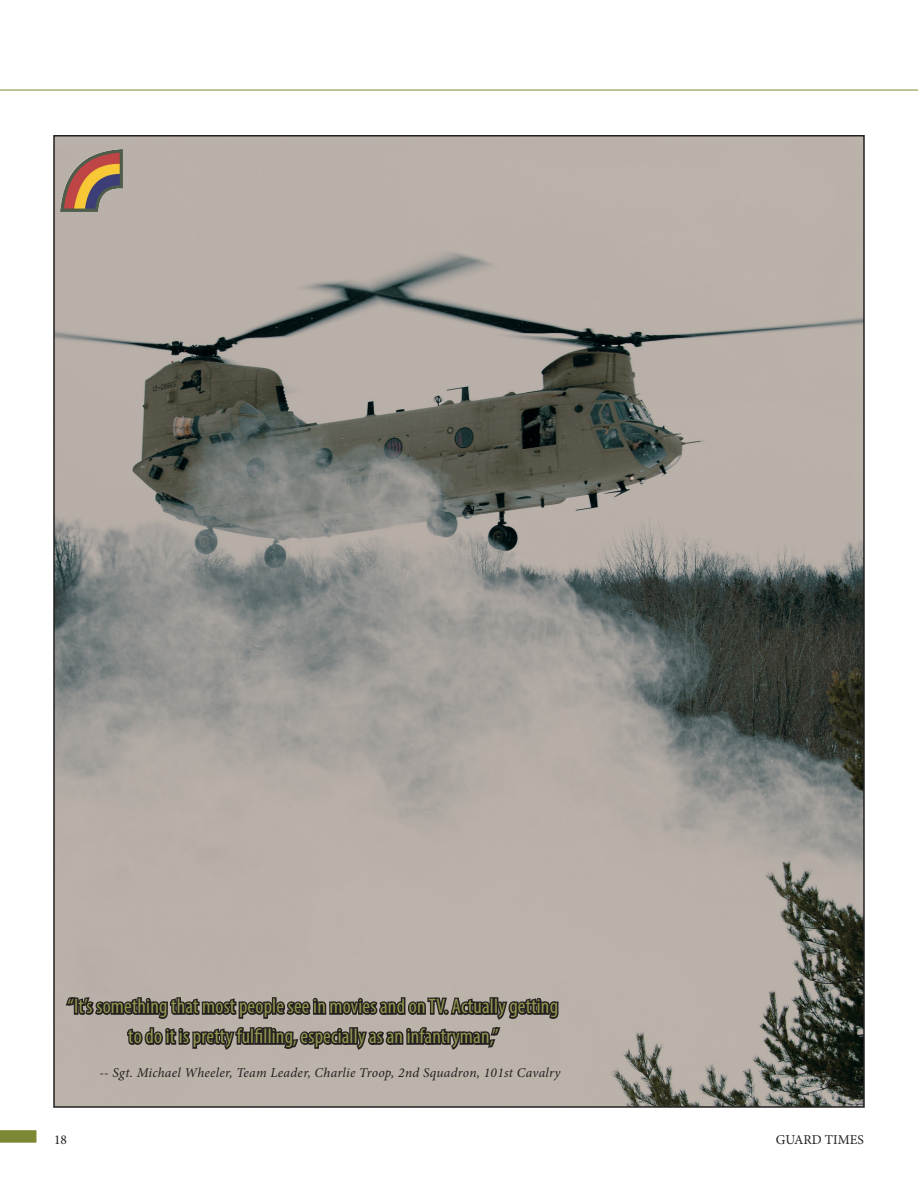
<style>
.page{position:relative;width:918px;height:1188px;background:#fff}
.page>*{position:absolute;margin:0;border:0;box-sizing:border-box;transform-origin:0 0}
.Army_Nat_l_Guard_pul{font:condensed 21px/30px "Myriad Pro";letter-spacing:.01em;color:#939850;text-align:center}
.pull_quote_ATTR{font:italic 13.5px "Minion Pro";letter-spacing:.02em;color:#231f20}
.t1{font:13.5px "Minion Pro";color:#231f20}
</style>
<div class="page">
<hr style="left:0;top:90px;width:918px;height:1px;background:#7e8733">
<div style="left:0;top:1130px;width:36px;height:12px;background:#7e8733"></div>
<img style="left:56px;top:138px;width:806px;height:967px">
<svg style="left:64px;top:938px;width:497px;height:170px;background:#a69d96"></svg>
<img style="left:61px;top:150px;width:61px;height:61px">
<p class="Army_Nat_l_Guard_pul" style="left:67px;top:991px;width:492px">“It’s something that most people see in movies and on TV. Actually getting to do it is pretty fulfilling, especially as an infantryman,”</p>
<p class="pull_quote_ATTR" style="left:99px;top:1064px;width:463px">-- Sgt. Michael Wheeler, Team Leader, Charlie Troop, 2nd Squadron, 101st Cavalry</p>
<p class="t1" style="left:54px;top:1130px;width:14px">18</p>
<p class="t1" style="left:776px;top:1130px;width:90px">GUARD TIMES</p>
</div>
